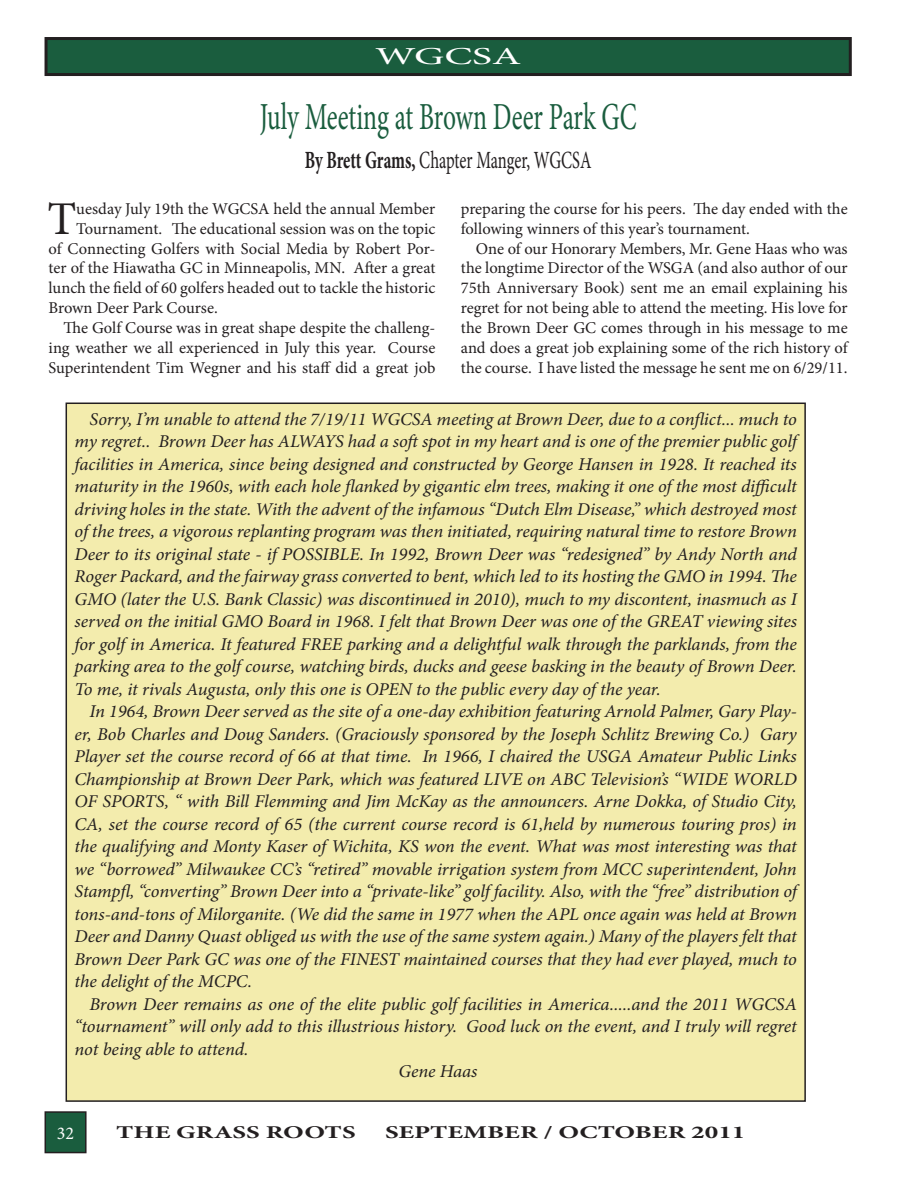
<style>
.page{position:relative;width:918px;height:1188px;background:#fff}
.page>*{position:absolute;margin:0;border:0;box-sizing:border-box;transform-origin:0 0}
.t1{font:46.95px "Minion Pro";color:#231f20}
.t2{font:38.25px "Minion Pro";letter-spacing:-.005em;color:#1a5d3e;scale:.67 1}
.t3{font:24.75px "Minion Pro";letter-spacing:-.005em;color:#231f20;scale:.67 1}
.t4{font:24.3px "Minion Pro";color:#fff;scale:1.72 1}
.t5{font:italic 18px/22.5px "Minion Pro";letter-spacing:-.005em;color:#231f20;text-align:justify}
.t6{font:700 18px "Minion Pro";color:#231f20;scale:1.5 1}
.t7{font:18px "Minion Pro";color:#fff}
.t8{font:16.5px/19.8px "Minion Pro";color:#231f20}
.s1{font-weight:700}
</style>
<div class="page">
<div style="left:45px;top:1112px;width:41px;height:40px;background:#1a5d3e"></div>
<div style="left:45px;top:1111px;width:42px;height:42px;border:2px solid #231f20"></div>
<div style="left:46px;top:39px;width:804px;height:36px;background:#1a5d3e"></div>
<div style="left:45px;top:37px;width:807px;height:39px;border:3px solid #231f20"></div>
<div style="left:66px;top:403px;width:739px;height:698px;background:#f3ecad"></div>
<h3 class="t4" style="left:375px;top:40px;width:86px">WGCSA</h3>
<h2 class="t2" style="left:260px;top:91px;width:564px">July Meeting at Brown Deer Park GC</h2>
<h3 class="t3" style="left:305px;top:144px;width:429px"><span class="s1">By Brett Grams,</span> Chapter Manger, WGCSA</h3>
<h1 class="t1" style="left:47px;top:187px;width:30px">T</h1>
<p class="t8" style="left:76px;top:199px;width:360px">uesday July 19th the WGCSA held the annual Member</p>
<p class="t8" style="left:461px;top:199px;width:388px">preparing the course for his peers. The day ended with the following winners of this year’s tournament.</p>
<p class="t8" style="left:461px;top:239px;width:388px;text-align:justify;text-indent:15px">One of our Honorary Members, Mr. Gene Haas who was the longtime Director of the WSGA (and also author of our 75th Anniversary Book) sent me an email explaining his regret for not being able to attend the meeting. His love for the Brown Deer GC comes through in his message to me and does a great job explaining some of the rich history of the course. I have listed the message he sent me on 6/29/11.</p>
<p class="t5" style="left:75px;top:407px;width:724px;text-indent:15px">Sorry, I’m unable to attend the 7/19/11 WGCSA meeting at Brown Deer, due to a conflict... much to my regret.. Brown Deer has ALWAYS had a soft spot in my heart and is one of the premier public golf facilities in America, since being designed and constructed by George Hansen in 1928. It reached its maturity in the 1960s, with each hole flanked by gigantic elm trees, making it one of the most difficult driving holes in the state. With the advent of the infamous “Dutch Elm Disease,” which destroyed most of the trees, a vigorous replanting program was then initiated, requiring natural time to restore Brown Deer to its original state - if POSSIBLE. In 1992, Brown Deer was “redesigned” by Andy North and Roger Packard, and the fairway grass converted to bent, which led to its hosting the GMO in 1994. The GMO (later the U.S. Bank Classic) was discontinued in 2010), much to my discontent, inasmuch as I served on the initial GMO Board in 1968. I felt that Brown Deer was one of the GREAT viewing sites for golf in America. It featured FREE parking and a delightful walk through the parklands, from the parking area to the golf course, watching birds, ducks and geese basking in the beauty of Brown Deer.<br>To me, it rivals Augusta, only this one is OPEN to the public every day of the year.</p>
<p class="t5" style="left:75px;top:700px;width:724px;text-indent:15px">In 1964, Brown Deer served as the site of a one-day exhibition featuring Arnold Palmer, Gary Play&shy;er, Bob Charles and Doug Sanders. (Graciously sponsored by the Joseph Schlitz Brewing Co.) Gary Player set the course record of 66 at that time. In 1966, I chaired the USGA Amateur Public Links Championship at Brown Deer Park, which was featured LIVE on ABC Television’s “WIDE WORLD OF SPORTS, “ with Bill Flemming and Jim McKay as the announcers. Arne Dokka, of Studio City, CA, set the course record of 65 (the current course record is 61,held by numerous touring pros) in the qualifying and Monty Kaser of Wichita, KS won the event. What was most interesting was that we “borrowed” Milwaukee CC’s “retired” movable irrigation system from MCC superintendent, John Stampfl, “converting” Brown Deer into a “private-like” golf facility. Also, with the “free” distribution of tons-and-tons of Milorganite. (We did the same in 1977 when the APL once again was held at Brown Deer and Danny Quast obliged us with the use of the same system again.) Many of the players felt that Brown Deer Park GC was one of the FINEST maintained courses that they had ever played, much to the delight of the MCPC.</p>
<p class="t5" style="left:90px;top:992px;width:709px">Brown Deer remains as one of the elite public golf facilities in America.....and the 2011 WGCSA</p>
<p class="t5" style="left:75px;top:1015px;width:724px">“tournament” will only add to this illustrious history. Good luck on the event, and I truly will regret</p>
<p class="t5" style="left:75px;top:1037px;width:175px">not being able to attend.</p>
<p class="t5" style="left:398px;top:1060px;width:80px">Gene Haas</p>
<p class="t8" style="left:76px;top:219px;width:360px">Tournament. The educational session was on the topic</p>
<p class="t8" style="left:49px;top:239px;width:388px">of Connecting Golfers with Social Media by Robert Por-</p>
<p class="t8" style="left:49px;top:258px;width:388px">ter of the Hiawatha GC in Minneapolis, MN. After a great</p>
<p class="t8" style="left:49px;top:278px;width:388px">lunch the field of 60 golfers headed out to tackle the historic</p>
<p class="t8" style="left:49px;top:298px;width:171px">Brown Deer Park Course.</p>
<p class="t8" style="left:64px;top:318px;width:373px">The Golf Course was in great shape despite the challeng-</p>
<p class="t8" style="left:49px;top:338px;width:388px">ing weather we all experienced in July this year. Course</p>
<p class="t8" style="left:49px;top:357px;width:388px">Superintendent Tim Wegner and his staff did a great job</p>
<p class="t7" style="left:57px;top:1121px;width:19px">32</p>
<p class="t6" style="left:116px;top:1119px;width:161px">THE GRASS ROOTS</p>
<p class="t6" style="left:385px;top:1119px;width:242px">SEPTEMBER / OCTOBER 2011</p>
</div>
